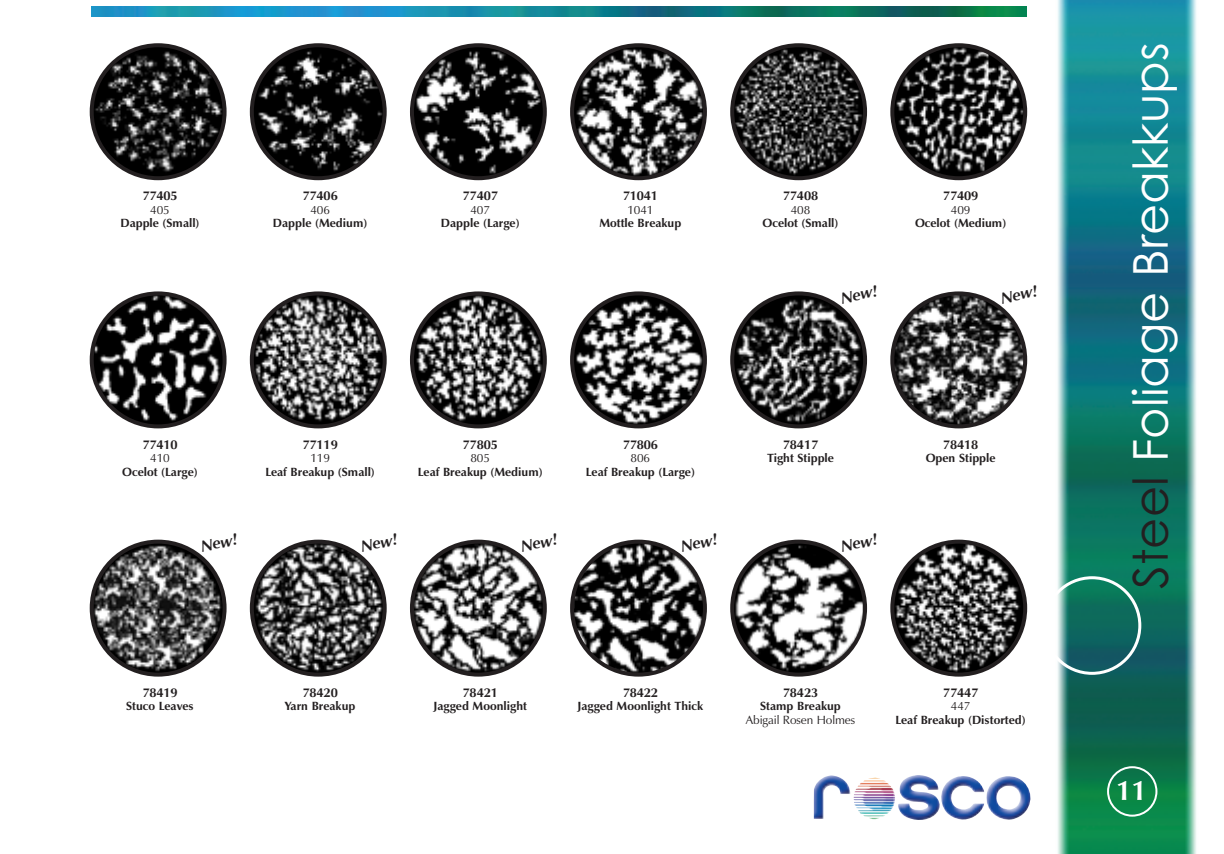
<style>
.page{position:relative;width:1224px;height:854px;background:#fff}
.page>*{position:absolute;margin:0;border:0;box-sizing:border-box;transform-origin:0 0}
.t1{font:48px "Century Gothic";color:#fff}
.t2{font:700 28px "Zapf Humanist 601 BT";color:#fff}
.t3{font:italic 700 16px "Zapf Humanist 601 BT";color:#231f20}
.t4{font:700 13px "Zapf Humanist 601 BT";letter-spacing:-.005em;color:#231f20}
.t5{font:700 12px "Zapf Humanist 601 BT";color:#231f20}
.t6{font:12px "Zapf Humanist 601 BT";letter-spacing:-.005em;color:#231f20}
.s1{color:#231f20}
</style>
<div class="page">
<img style="left:1058px;top:0;width:138px;height:853px">
<svg style="left:1058px;top:576px;width:83px;height:98px;background:#2d7c74"></svg>
<svg style="left:1107px;top:766px;width:50px;height:50px;background:#268f5c"></svg>
<img style="left:814px;top:775px;width:216px;height:44px">
<svg style="left:90px;top:43px;width:137px;height:137px"></svg>
<svg style="left:250px;top:43px;width:137px;height:137px"></svg>
<svg style="left:410px;top:43px;width:137px;height:137px"></svg>
<svg style="left:570px;top:43px;width:137px;height:137px"></svg>
<svg style="left:730px;top:43px;width:137px;height:137px"></svg>
<svg style="left:890px;top:43px;width:137px;height:137px"></svg>
<svg style="left:90px;top:291px;width:137px;height:137px"></svg>
<svg style="left:250px;top:291px;width:137px;height:137px"></svg>
<svg style="left:410px;top:291px;width:137px;height:137px"></svg>
<svg style="left:570px;top:291px;width:137px;height:137px"></svg>
<svg style="left:730px;top:291px;width:137px;height:137px"></svg>
<svg style="left:890px;top:291px;width:137px;height:137px"></svg>
<svg style="left:90px;top:539px;width:137px;height:137px"></svg>
<svg style="left:250px;top:539px;width:137px;height:137px"></svg>
<svg style="left:410px;top:539px;width:137px;height:137px"></svg>
<svg style="left:570px;top:539px;width:137px;height:137px"></svg>
<svg style="left:730px;top:539px;width:137px;height:137px"></svg>
<svg style="left:890px;top:539px;width:137px;height:137px"></svg>
<img style="left:91px;top:6px;width:936px;height:10px">
<p class="t4" style="left:142px;top:191px;width:37px">77405</p>
<p class="t6" style="left:150px;top:205px;width:21px">405</p>
<p class="t5" style="left:120px;top:218px;width:81px">Dapple (Small)</p>
<p class="t4" style="left:302px;top:191px;width:37px">77406</p>
<p class="t6" style="left:310px;top:205px;width:21px">406</p>
<p class="t5" style="left:273px;top:218px;width:96px">Dapple (Medium)</p>
<p class="t4" style="left:463px;top:191px;width:37px">77407</p>
<p class="t6" style="left:470px;top:205px;width:21px">407</p>
<p class="t5" style="left:441px;top:218px;width:80px">Dapple (Large)</p>
<p class="t4" style="left:623px;top:191px;width:37px">71041</p>
<p class="t6" style="left:627px;top:205px;width:28px">1041</p>
<p class="t5" style="left:599px;top:218px;width:83px">Mottle Breakup</p>
<p class="t4" style="left:142px;top:439px;width:37px">77410</p>
<p class="t6" style="left:150px;top:453px;width:21px">410</p>
<p class="t5" style="left:122px;top:466px;width:77px">Ocelot (Large)</p>
<p class="t4" style="left:302px;top:439px;width:37px">77119</p>
<p class="t6" style="left:310px;top:453px;width:21px">119</p>
<p class="t5" style="left:265px;top:466px;width:111px">Leaf Breakup (Small)</p>
<p class="t4" style="left:463px;top:439px;width:37px">77805</p>
<p class="t6" style="left:470px;top:453px;width:21px">805</p>
<p class="t5" style="left:418px;top:466px;width:126px">Leaf Breakup (Medium)</p>
<p class="t4" style="left:623px;top:439px;width:37px">77806</p>
<p class="t6" style="left:631px;top:453px;width:21px">806</p>
<p class="t5" style="left:586px;top:466px;width:111px">Leaf Breakup (Large)</p>
<p class="t4" style="left:783px;top:191px;width:37px">77408</p>
<p class="t6" style="left:791px;top:205px;width:21px">408</p>
<p class="t5" style="left:763px;top:218px;width:78px">Ocelot (Small)</p>
<p class="t4" style="left:943px;top:191px;width:37px">77409</p>
<p class="t6" style="left:951px;top:205px;width:21px">409</p>
<p class="t5" style="left:915px;top:218px;width:93px">Ocelot (Medium)</p>
<h3 class="t3" style="left:840px;top:291px;width:39px;rotate:-12deg">New!</h3>
<h3 class="t3" style="left:1000px;top:291px;width:39px;rotate:-12deg">New!</h3>
<p class="t4" style="left:783px;top:439px;width:37px">78417</p>
<p class="t5" style="left:767px;top:453px;width:68px">Tight Stipple</p>
<p class="t4" style="left:943px;top:439px;width:37px">78418</p>
<p class="t5" style="left:926px;top:453px;width:71px">Open Stipple</p>
<h3 class="t3" style="left:200px;top:539px;width:39px;rotate:-12deg">New!</h3>
<h3 class="t3" style="left:360px;top:539px;width:39px;rotate:-12deg">New!</h3>
<h3 class="t3" style="left:520px;top:539px;width:39px;rotate:-12deg">New!</h3>
<h3 class="t3" style="left:680px;top:539px;width:39px;rotate:-12deg">New!</h3>
<h3 class="t3" style="left:840px;top:539px;width:39px;rotate:-12deg">New!</h3>
<p class="t4" style="left:142px;top:686px;width:37px">78419</p>
<p class="t5" style="left:126px;top:701px;width:69px">Stuco Leaves</p>
<p class="t4" style="left:302px;top:686px;width:37px">78420</p>
<p class="t5" style="left:285px;top:701px;width:72px">Yarn Breakup</p>
<p class="t4" style="left:463px;top:686px;width:37px">78421</p>
<p class="t5" style="left:434px;top:701px;width:95px">Jagged Moonlight</p>
<p class="t4" style="left:623px;top:686px;width:37px">78422</p>
<p class="t5" style="left:578px;top:701px;width:127px">Jagged Moonlight Thick</p>
<p class="t4" style="left:783px;top:686px;width:37px">78423</p>
<p class="t5" style="left:760px;top:701px;width:82px">Stamp Breakup</p>
<p class="t6" style="left:746px;top:714px;width:111px">Abigail Rosen Holmes</p>
<p class="t4" style="left:943px;top:686px;width:37px">77447</p>
<p class="t6" style="left:951px;top:701px;width:21px">447</p>
<p class="t5" style="left:895px;top:714px;width:132px">Leaf Breakup (Distorted)</p>
<h1 class="t1" style="left:1123px;top:588px;width:548px;rotate:-90deg"><span class="s1">Steel</span> Foliage Breakkups</h1>
<h2 class="t2" style="left:1116px;top:779px;width:32px">11</h2>
</div>
